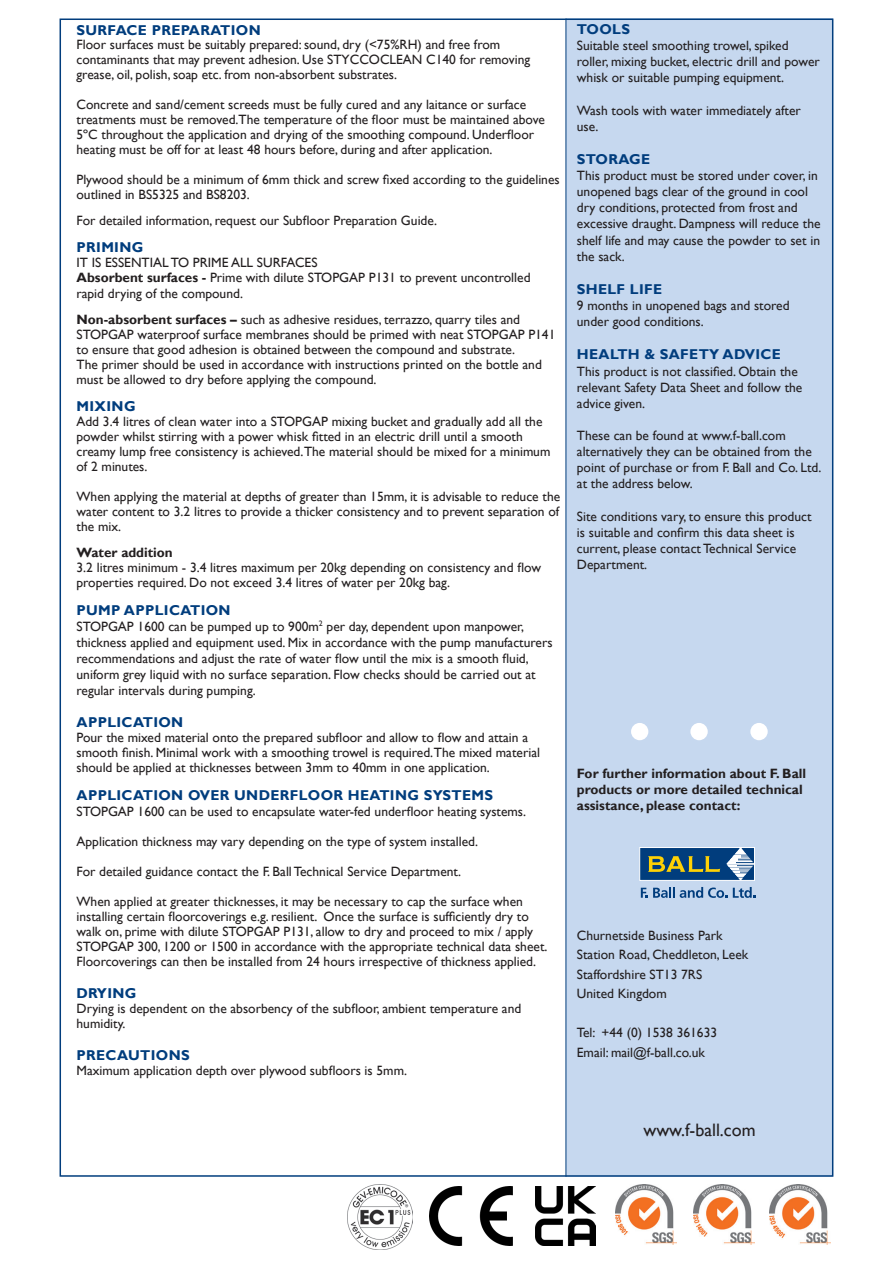
<style>
.page{position:relative;width:893px;height:1263px;background:#fff}
.page>*{position:absolute;margin:0;border:0;box-sizing:border-box;transform-origin:0 0}
.t1{font:18px "Gill Sans";color:#231f20}
.t2{font:700 14.25px "Gill Sans";letter-spacing:.025em;color:#013d7d}
.t3{font:13.5px/15px "Gill Sans";color:#231f20}
.t4{font:700 13.5px "Gill Sans";color:#231f20}
.s1{font-weight:700}
</style>
<div class="page">
<div style="left:566px;top:19px;width:267px;height:1158px;background:#c6d8ef"></div>
<div style="left:690px;top:723px;width:18px;height:17px;background:#fff;border-radius:50%"></div>
<div style="left:631px;top:723px;width:17px;height:17px;background:#fff;border-radius:50%"></div>
<div style="left:750px;top:723px;width:18px;height:17px;background:#fff;border-radius:50%"></div>
<svg style="left:641px;top:887px;width:86px;height:11px"></svg>
<svg style="left:733px;top:887px;width:22px;height:11px"></svg>
<div style="left:639px;top:847px;width:116px;height:34px;background:#013d7d;border:1px solid #fff"></div>
<svg style="left:648px;top:856px;width:72px;height:16px"></svg>
<svg style="left:726px;top:847px;width:29px;height:33px"></svg>
<img style="left:769px;top:1184px;width:61px;height:60px">
<img style="left:693px;top:1184px;width:61px;height:60px">
<img style="left:615px;top:1184px;width:61px;height:60px">
<img style="left:536px;top:1186px;width:59px;height:60px">
<hr style="left:566px;top:19px;width:1px;height:1158px;background:#013d7d">
<img style="left:429px;top:1186px;width:83px;height:60px">
<img style="left:348px;top:1185px;width:64px;height:64px">
<p class="t2" style="left:77px;top:22px;width:186px">SURFACE PREPARATION</p>
<p class="t3" style="left:77px;top:37px;width:455px">Floor surfaces must be suitably prepared: sound, dry (&lt;75%RH) and free from contaminants that may prevent adhesion. Use STYCCOCLEAN C140 for removing grease, oil, polish, soap etc. from non-absorbent substrates.</p>
<p class="t3" style="left:77px;top:97px;width:470px">Concrete and sand/cement screeds must be fully cured and any laitance or surface treatments must be removed.The temperature of the floor must be maintained above 5ºC throughout the application and drying of the smoothing compound. Underfloor heating must be off for at least 48 hours before, during and after application.</p>
<p class="t3" style="left:77px;top:172px;width:485px">Plywood should be a minimum of 6mm thick and screw fixed according to the guidelines outlined in BS5325 and BS8203.</p>
<p class="t3" style="left:77px;top:213px;width:362px">For detailed information, request our Subfloor Preparation Guide.</p>
<p class="t2" style="left:77px;top:239px;width:68px">PRIMING</p>
<p class="t3" style="left:77px;top:255px;width:242px">IT IS ESSENTIAL TO PRIME ALL SURFACES</p>
<p class="t3" style="left:77px;top:270px;width:455px"><span class="s1">Absorbent surfaces -</span> Prime with dilute STOPGAP P131 to prevent uncontrolled</p>
<p class="t3" style="left:77px;top:286px;width:168px">rapid drying of the compound.</p>
<p class="t3" style="left:77px;top:312px;width:480px"><span class="s1">Non-absorbent surfaces –</span> such as adhesive residues, terrazzo, quarry tiles and<br>STOPGAP waterproof surface membranes should be primed with neat STOPGAP P141 to ensure that good adhesion is obtained between the compound and substrate.</p>
<p class="t3" style="left:77px;top:357px;width:467px">The primer should be used in accordance with instructions printed on the bottle and</p>
<p class="t3" style="left:77px;top:372px;width:302px">must be allowed to dry before applying the compound.</p>
<p class="t2" style="left:77px;top:398px;width:61px">MIXING</p>
<p class="t3" style="left:77px;top:415px;width:475px">Add 3.4 litres of clean water into a STOPGAP mixing bucket and gradually add all the powder whilst stirring with a power whisk fitted in an electric drill until a smooth creamy lump free consistency is achieved.The material should be mixed for a minimum of 2 minutes.</p>
<p class="t3" style="left:77px;top:490px;width:485px;text-align:justify">When applying the material at depths of greater than 15mm, it is advisable to reduce the water content to 3.2 litres to provide a thicker consistency and to prevent separation of the mix.</p>
<p class="t4" style="left:77px;top:544px;width:98px">Water addition</p>
<p class="t3" style="left:77px;top:560px;width:466px">3.2 litres minimum - 3.4 litres maximum per 20kg depending on consistency and flow properties required. Do not exceed 3.4 litres of water per 20kg bag.</p>
<p class="t2" style="left:77px;top:601px;width:156px">PUMP APPLICATION</p>
<p class="t3" style="left:77px;top:618px;width:478px;line-height:16.2px">STOPGAP 1600 can be pumped up to 900m<sup>2</sup> per day, dependent upon manpower, thickness applied and equipment used. Mix in accordance with the pump manufacturers recommendations and adjust the rate of water flow until the mix is a smooth fluid, uniform grey liquid with no surface separation. Flow checks should be carried out at regular intervals during pumping.</p>
<p class="t2" style="left:77px;top:714px;width:108px">APPLICATION</p>
<p class="t3" style="left:77px;top:730px;width:465px">Pour the mixed material onto the prepared subfloor and allow to flow and attain a smooth finish. Minimal work with a smoothing trowel is required.The mixed material should be applied at thicknesses between 3mm to 40mm in one application.</p>
<p class="t2" style="left:77px;top:786px;width:418px">APPLICATION OVER UNDERFLOOR HEATING SYSTEMS</p>
<p class="t3" style="left:77px;top:804px;width:451px">STOPGAP 1600 can be used to encapsulate water-fed underfloor heating systems.</p>
<p class="t3" style="left:77px;top:834px;width:403px">Application thickness may vary depending on the type of system installed.</p>
<p class="t3" style="left:77px;top:864px;width:386px">For detailed guidance contact the F. Ball Technical Service Department.</p>
<p class="t3" style="left:77px;top:894px;width:472px">When applied at greater thicknesses, it may be necessary to cap the surface when installing certain floorcoverings e.g. resilient. Once the surface is sufficiently dry to walk on, prime with dilute STOPGAP P131, allow to dry and proceed to mix / apply STOPGAP 300, 1200 or 1500 in accordance with the appropriate technical data sheet.<br>Floorcoverings can then be installed from 24 hours irrespective of thickness applied.</p>
<p class="t2" style="left:77px;top:985px;width:61px">DRYING</p>
<p class="t3" style="left:77px;top:1001px;width:446px">Drying is dependent on the absorbency of the subfloor, ambient temperature and humidity.</p>
<p class="t2" style="left:77px;top:1047px;width:115px">PRECAUTIONS</p>
<p class="t3" style="left:77px;top:1063px;width:332px">Maximum application depth over plywood subfloors is 5mm.</p>
<p class="t2" style="left:577px;top:21px;width:55px">TOOLS</p>
<p class="t3" style="left:577px;top:38px;width:244px;line-height:16.2px">Suitable steel smoothing trowel, spiked roller, mixing bucket, electric drill and power whisk or suitable pumping equipment.</p>
<p class="t3" style="left:577px;top:102px;width:225px;line-height:16.2px">Wash tools with water immediately after use.</p>
<p class="t2" style="left:577px;top:151px;width:75px">STORAGE</p>
<p class="t3" style="left:577px;top:168px;width:245px;line-height:16.2px">This product must be stored under cover, in unopened bags clear of the ground in cool dry conditions, protected from frost and excessive draught. Dampness will reduce the shelf life and may cause the powder to set in the sack.</p>
<p class="t2" style="left:577px;top:281px;width:87px">SHELF LIFE</p>
<p class="t3" style="left:577px;top:298px;width:214px;line-height:16.2px">9 months in unopened bags and stored under good conditions.</p>
<p class="t2" style="left:577px;top:346px;width:206px">HEALTH &amp; SAFETY ADVICE</p>
<p class="t3" style="left:577px;top:363px;width:227px;line-height:16.2px">This product is not classified. Obtain the relevant Safety Data Sheet and follow the advice given.</p>
<p class="t3" style="left:577px;top:428px;width:246px;line-height:16.2px">These can be found at www.f-ball.com alternatively they can be obtained from the point of purchase or from F. Ball and Co. Ltd. at the address below.</p>
<p class="t3" style="left:577px;top:509px;width:236px">Site conditions vary, to ensure this product</p>
<p class="t3" style="left:577px;top:524px;width:221px;line-height:16.2px;text-align:justify">is suitable and confirm this data sheet is current, please contact Technical Service Department.</p>
<p class="t4" style="left:577px;top:765px;width:231px">For further information about F. Ball</p>
<p class="t4" style="left:577px;top:781px;width:227px">products or more detailed technical</p>
<p class="t4" style="left:577px;top:797px;width:165px">assistance, please contact:</p>
<p class="t3" style="left:577px;top:928px;width:147px">Churnetside Business Park</p>
<p class="t3" style="left:577px;top:948px;width:173px">Station Road, Cheddleton, Leek</p>
<p class="t3" style="left:577px;top:967px;width:127px">Staffordshire ST13 7RS</p>
<p class="t3" style="left:577px;top:987px;width:91px">United Kingdom</p>
<p class="t3" style="left:577px;top:1026px;width:142px">Tel: +44 (0) 1538 361633</p>
<p class="t3" style="left:577px;top:1045px;width:130px">Email: mail@f-ball.co.uk</p>
<p class="t1" style="left:643px;top:1119px;width:114px">www.f-ball.com</p>
</div>
